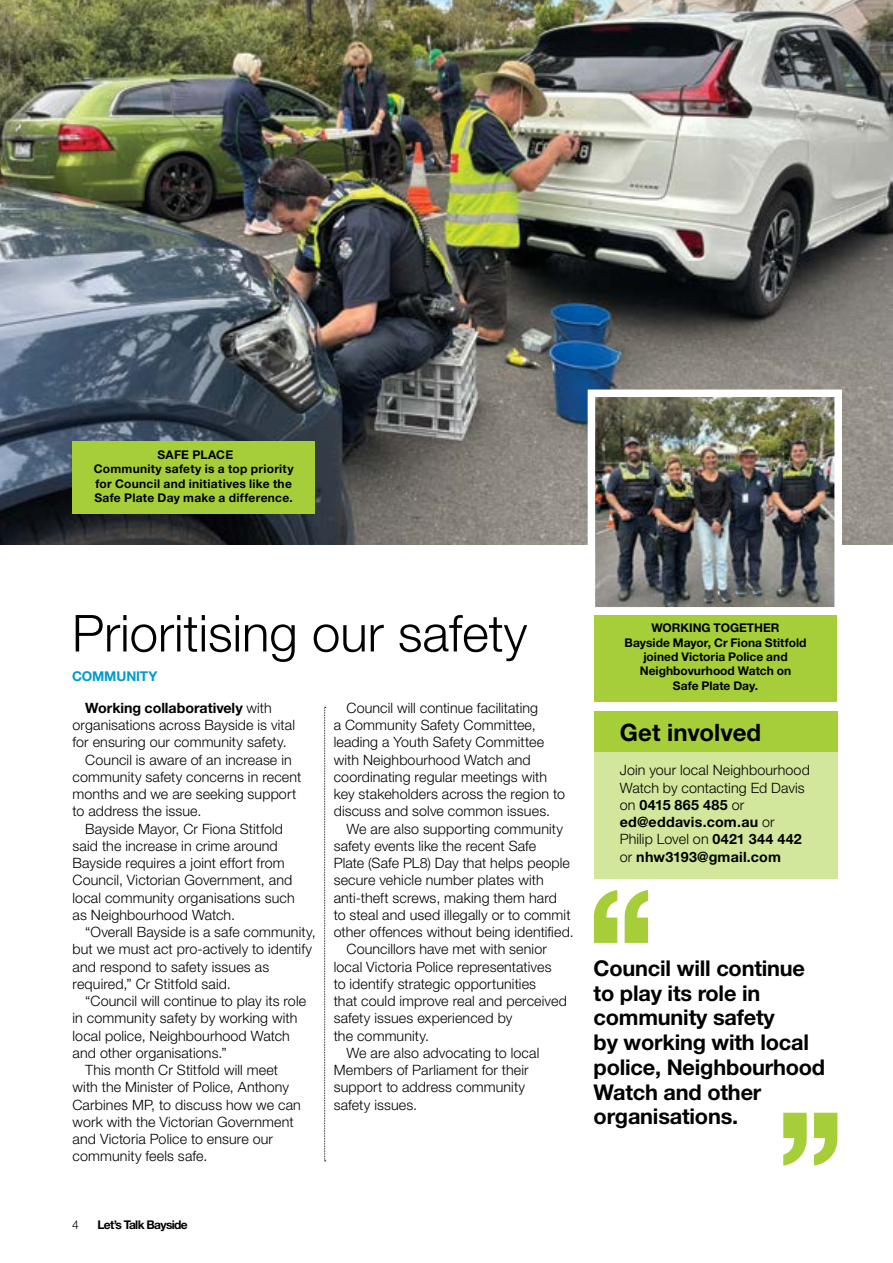
<style>
.page{position:relative;width:893px;height:1263px;background:#fff}
.page>*{position:absolute;margin:0;border:0;box-sizing:border-box;transform-origin:0 0}
.H1_Article_title{font:300 51px "Helvetica Neue LT Std";color:#000}
.Get_Involved_Green__H3{font:700 24px "Helvetica Neue LT Std";color:#000}
.t1{font:700 21.75px/24.8px "Helvetica Neue LT Std";letter-spacing:-.01em;color:#000}
.Body_Copy_Plus_indent{font:300 14.25px/17.2px "Helvetica Neue LT Std";letter-spacing:.01em;color:#000}
.Body_Copy{font:300 14.25px/17.2px "Helvetica Neue LT Std";letter-spacing:.005em;color:#000}
.H2_Article_sub-head_genre{font:700 13.5px "Helvetica Neue LT Std";letter-spacing:-.01em;color:#009ccd}
.Body_Copy-2{font:700 12px/14.4px "Helvetica Neue LT Std";letter-spacing:.005em;color:#000}
.Body_Copy-3{font:700 12px "Helvetica Neue LT Std";letter-spacing:-.055em;color:#000}
.t2{font:300 12px "Helvetica Neue LT Std";color:#000}
.s1{font-weight:700}
</style>
<div class="page">
<svg style="left:783px;top:1113px;width:55px;height:52px"></svg>
<svg style="left:593px;top:890px;width:55px;height:53px"></svg>
<img style="left:0;top:0;width:893px;height:544px">
<img style="left:584px;top:386px;width:262px;height:222px">
<svg style="left:324px;top:707px;width:2px;height:454px"></svg>
<div style="left:594px;top:711px;width:244px;height:50px;background:#a6ce39"></div>
<div style="left:594px;top:752px;width:244px;height:126px;background:#d2e79c"></div>
<div style="left:72px;top:442px;width:243px;height:29px;background:#a6ce39"></div>
<div style="left:72px;top:456px;width:243px;height:58px;background:#a6ce39"></div>
<div style="left:594px;top:615px;width:243px;height:29px;background:#a6ce39"></div>
<div style="left:594px;top:629px;width:243px;height:73px;background:#a6ce39"></div>
<p class="Body_Copy-2" style="left:158px;top:447px;width:77px">SAFE PLACE</p>
<p class="Body_Copy-2" style="left:94px;top:461px;width:201px">Community safety is a top priority for Council and initiatives like the<br>Safe Plate Day make a difference.</p>
<h2 class="H1_Article_title" style="left:72px;top:602px;width:457px">Prioritising our safety</h2>
<h3 class="H2_Article_sub-head_genre" style="left:72px;top:668px;width:87px">COMMUNITY</h3>
<p class="Body_Copy_Plus_indent" style="left:73px;top:699px;width:224px;text-indent:13px"><span class="s1">Working collaboratively</span> with organisations across Bayside is vital for ensuring our community safety.</p>
<p class="Body_Copy_Plus_indent" style="left:73px;top:751px;width:230px;text-indent:13px">Council is aware of an increase in community safety concerns in recent months and we are seeking support to address the issue.</p>
<p class="Body_Copy_Plus_indent" style="left:73px;top:820px;width:224px;text-indent:13px">Bayside Mayor, Cr Fiona Stitfold said the increase in crime around Bayside requires a joint effort from Council, Victorian Government, and local community organisations such as Neighbourhood Watch.</p>
<p class="Body_Copy_Plus_indent" style="left:73px;top:923px;width:245px;text-indent:13px">“Overall Bayside is a safe community, but we must act pro-actively to identify and respond to safety issues as required,” Cr Stitfold said.</p>
<p class="Body_Copy_Plus_indent" style="left:73px;top:992px;width:235px;text-indent:13px">“Council will continue to play its role in community safety by working with local police, Neighbourhood Watch and other organisations.”</p>
<p class="Body_Copy_Plus_indent" style="left:73px;top:1061px;width:230px;text-indent:13px">This month Cr Stitfold will meet with the Minister of Police, Anthony<br>Carbines MP, to discuss how we can work with the Victorian Government and Victoria Police to ensure our community feels safe.</p>
<p class="Body_Copy_Plus_indent" style="left:334px;top:699px;width:233px;text-indent:13px">Council will continue facilitating<br>a Community Safety Committee, leading a Youth Safety Committee with Neighbourhood Watch and coordinating regular meetings with key stakeholders across the region to discuss and solve common issues.</p>
<p class="Body_Copy_Plus_indent" style="left:334px;top:820px;width:241px;text-indent:13px">We are also supporting community safety events like the recent Safe<br>Plate (Safe PL8) Day that helps people secure vehicle number plates with anti-theft screws, making them hard<br>to steal and used illegally or to commit other offences without being identified.</p>
<p class="Body_Copy_Plus_indent" style="left:334px;top:940px;width:235px;text-indent:13px">Councillors have met with senior local Victoria Police representatives to identify strategic opportunities<br>that could improve real and perceived safety issues experienced by<br>the community.</p>
<p class="Body_Copy_Plus_indent" style="left:334px;top:1044px;width:207px;text-indent:13px">We are also advocating to local<br>Members of Parliament for their support to address community safety issues.</p>
<p class="Body_Copy-2" style="left:651px;top:620px;width:130px">WORKING TOGETHER</p>
<p class="Body_Copy-2" style="left:624px;top:635px;width:183px;text-align:center">Bayside Mayor, Cr Fiona Stitfold joined Victoria Police and<br>Neighbovurhood Watch on<br>Safe Plate Day.</p>
<h3 class="Get_Involved_Green__H3" style="left:620px;top:717px;width:143px">Get involved</h3>
<p class="Body_Copy" style="left:620px;top:761px;width:192px">Join your local Neighbourhood<br>Watch by contacting Ed Davis on <span class="s1">0415 865 485</span> or <span class="s1">ed@eddavis.com.au</span> or<br>Philip Lovel on <span class="s1">0421 344 442 </span>or <span class="s1">nhw3193@gmail.com</span></p>
<p class="t1" style="left:594px;top:955px;width:233px">Council will continue to play its role in community safety<br>by working with local police, Neighbourhood<br>Watch and other organisations.</p>
<p class="t2" style="left:72px;top:1218px;width:8px">4</p>
<p class="Body_Copy-3" style="left:98px;top:1218px;width:92px">Let’s Talk Bayside</p>
</div>
